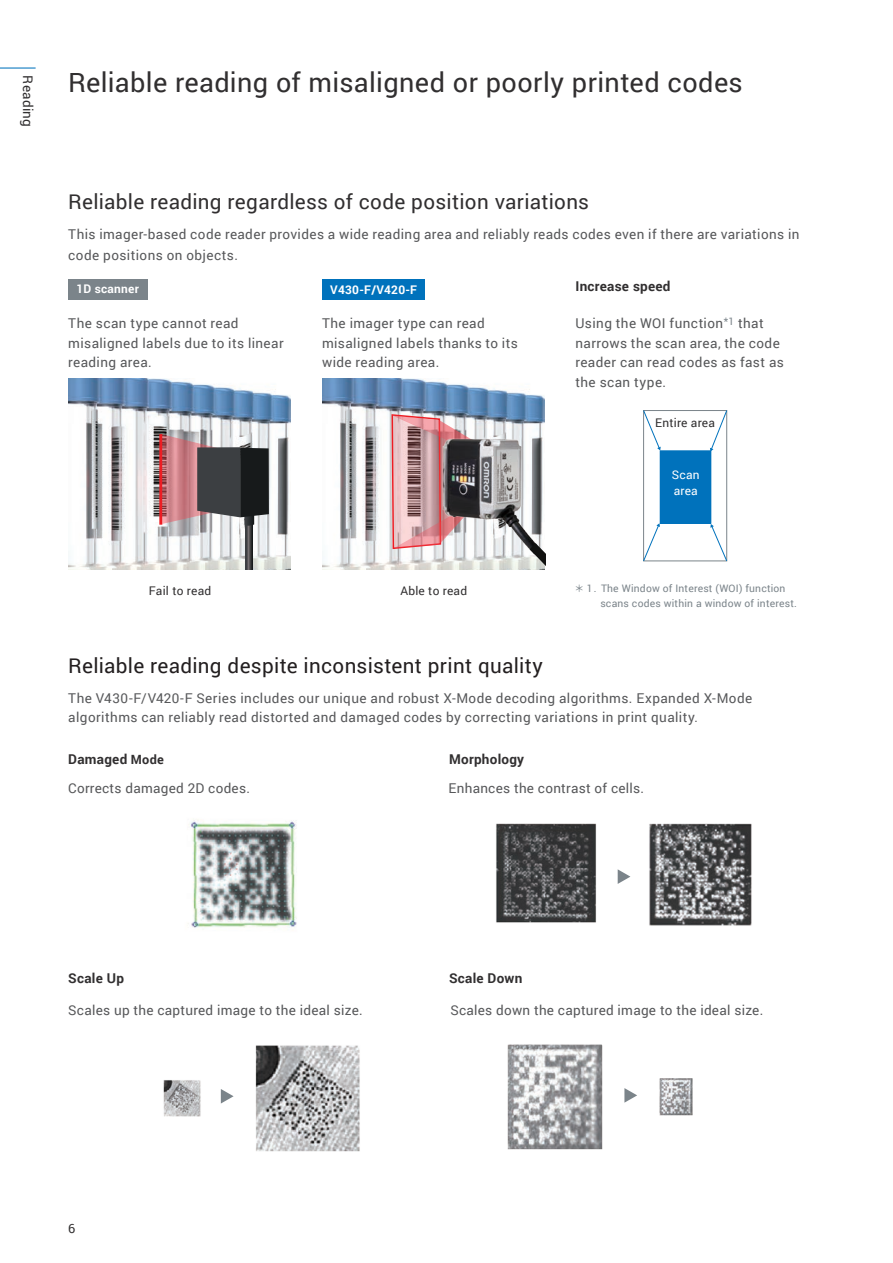
<style>
.page{position:relative;width:893px;height:1263px;background:#fff}
.page>*{position:absolute;margin:0;border:0;box-sizing:border-box;transform-origin:0 0}
.t1{font:27px "Roboto";letter-spacing:.015em;color:#312f30}
.t2{font:20.7px "Roboto";letter-spacing:.015em;color:#312f30}
.t3{font:20.7px "Roboto";letter-spacing:.015em;color:#231f20}
.t4{font:13.5px/19.5px "Roboto";letter-spacing:.03em;color:#57585a}
.t5{font:700 13.5px "Roboto";letter-spacing:.02em;color:#312f30}
.t6{font:13.5px "Roboto";letter-spacing:.02em;color:#312f30}
.t7{font:12.75px "Roboto";color:#312f30}
.t8{font:11.85px "Roboto";letter-spacing:.02em;color:#312f30}
.t9{font:700 11.85px "Roboto";letter-spacing:.02em;color:#fff}
.t10{font:11.85px/15.8px "Roboto";letter-spacing:.02em;color:#fff}
.t11{font:10.35px/15px "Roboto";letter-spacing:.02em;color:#7b848a}
.s1{font-family:"Source Han Sans";font-size:9.75px}
.s2{font-size:12.75px}
</style>
<div class="page">
<hr style="left:0;top:68px;width:36px;height:1px;background:#0072bc">
<img style="left:507px;top:1044px;width:186px;height:106px">
<img style="left:163px;top:1045px;width:197px;height:107px">
<img style="left:496px;top:823px;width:256px;height:103px">
<img style="left:188px;top:819px;width:109px;height:111px">
<div style="left:643px;top:410px;width:84px;height:151px;border:1px solid #7b848a"></div>
<svg style="left:643px;top:410px;width:18px;height:40px"></svg>
<svg style="left:710px;top:410px;width:17px;height:41px"></svg>
<svg style="left:710px;top:524px;width:17px;height:37px"></svg>
<svg style="left:643px;top:523px;width:17px;height:38px"></svg>
<div style="left:660px;top:451px;width:51px;height:72px;background:#0072bc"></div>
<img style="left:68px;top:378px;width:222px;height:191px">
<div style="left:159px;top:434px;width:3px;height:91px;border:1px solid #ee1d23"></div>
<svg style="left:246px;top:526px;width:7px;height:43px"></svg>
<svg style="left:162px;top:434px;width:107px;height:92px;background:#7e696c"></svg>
<img style="left:322px;top:378px;width:222px;height:191px">
<svg style="left:391px;top:413px;width:89px;height:137px;background:#cea3a7"></svg>
<img style="left:436px;top:433px;width:108px;height:136px">
<svg style="left:521px;top:534px;width:25px;height:35px"></svg>
<svg style="left:618px;top:869px;width:12px;height:15px"></svg>
<svg style="left:624px;top:1088px;width:13px;height:15px"></svg>
<svg style="left:221px;top:1089px;width:13px;height:14px"></svg>
<div style="left:68px;top:279px;width:80px;height:20px;background:#7b848a"></div>
<div style="left:322px;top:279px;width:103px;height:20px;background:#0072bc"></div>
<p class="t6" style="left:38px;top:75px;width:53px;rotate:90deg">Reading</p>
<h1 class="t1" style="left:68px;top:63px;width:676px">Reliable reading of misaligned or poorly printed codes</h1>
<h2 class="t2" style="left:68px;top:187px;width:522px">Reliable reading regardless of code position variations</h2>
<p class="t4" style="left:68px;top:223px;width:733px;line-height:21px">This imager-based code reader provides a wide reading area and reliably reads codes even if there are variations in code positions on objects.</p>
<p class="t9" style="left:77px;top:280px;width:64px">1D scanner</p>
<p class="t9" style="left:330px;top:281px;width:88px">V430-F/V420-F</p>
<p class="t5" style="left:575px;top:276px;width:97px">Increase speed</p>
<p class="t4" style="left:68px;top:313px;width:217px">The scan type cannot read misaligned labels due to its linear reading area.</p>
<p class="t4" style="left:322px;top:313px;width:197px">The imager type can read misaligned labels thanks to its wide reading area.</p>
<p class="t4" style="left:575px;top:313px;width:210px">Using the WOI function<sup>*1</sup> that narrows the scan area, the code reader can read codes as fast as the scan type.</p>
<p class="t8" style="left:655px;top:415px;width:61px">Entire area</p>
<p class="t8" style="left:149px;top:582px;width:64px">Fail to read</p>
<p class="t8" style="left:400px;top:582px;width:68px">Able to read</p>
<p class="t10" style="left:672px;top:466px;width:29px">Scan area</p>
<p class="t11" style="left:600px;top:580px;width:198px;text-indent:-26px"><span class="s1">＊</span> 1. The Window of Interest (WOI) function scans codes within a window of interest.</p>
<h2 class="t3" style="left:68px;top:651px;width:476px">Reliable reading despite inconsistent print quality</h2>
<p class="t4" style="left:68px;top:687px;width:686px">The V430-F/V420-F Series includes our unique and robust X-Mode decoding algorithms. Expanded X-Mode algorithms can reliably read distorted and damaged codes by correcting variations in print quality<span class="s2">.</span></p>
<p class="t5" style="left:68px;top:750px;width:97px">Damaged <span class="s2">Mode</span></p>
<p class="t5" style="left:449px;top:750px;width:77px">Morphology</p>
<p class="t4" style="left:68px;top:778px;width:183px">Corrects damaged 2D codes.</p>
<p class="t4" style="left:449px;top:778px;width:197px">Enhances the contrast of cells.</p>
<p class="t5" style="left:68px;top:969px;width:57px">Scale Up</p>
<p class="t5" style="left:449px;top:969px;width:75px">Scale Down</p>
<p class="t4" style="left:68px;top:1000px;width:296px">Scales up the captured image to the ideal size.</p>
<p class="t4" style="left:450px;top:1000px;width:314px">Scales down the captured image to the ideal size.</p>
<p class="t7" style="left:68px;top:1219px;width:9px">6</p>
</div>
